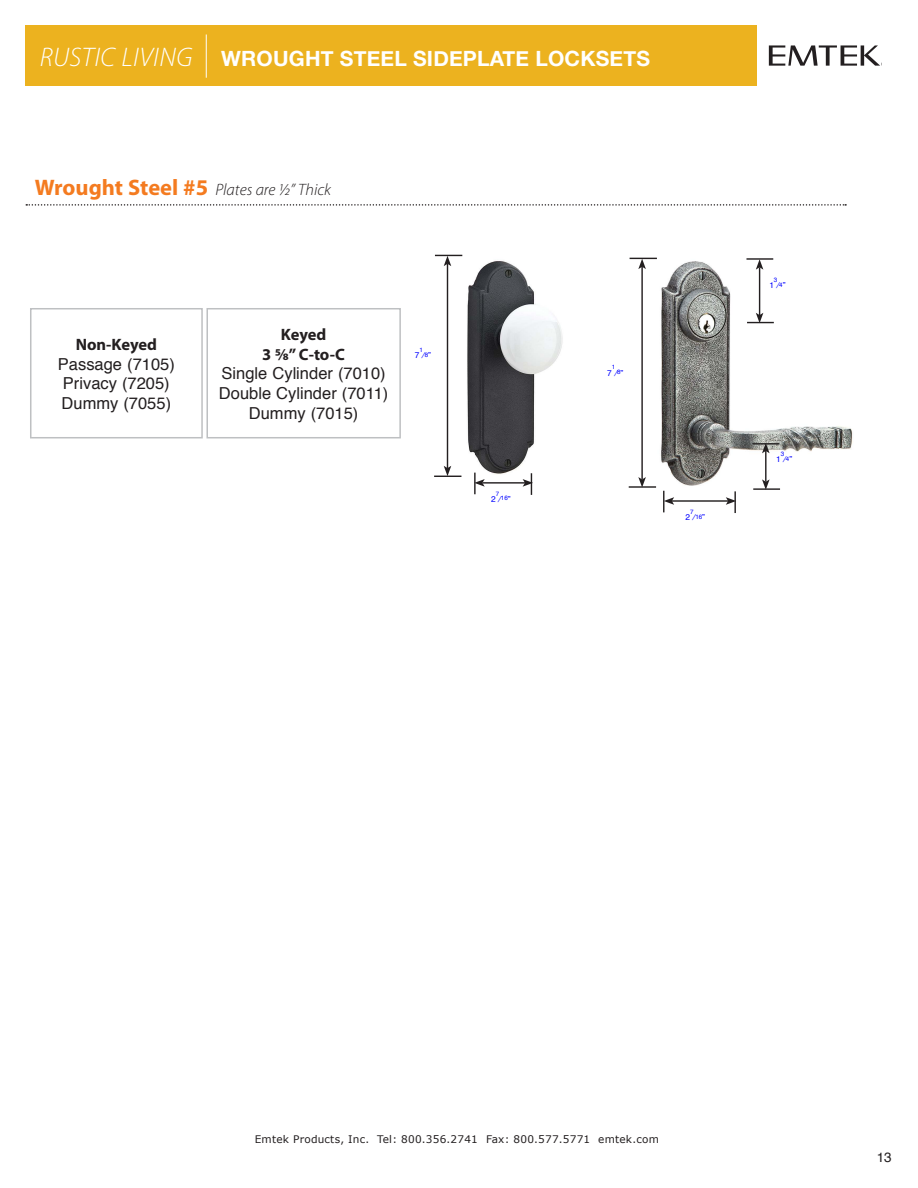
<style>
.page{position:relative;width:918px;height:1188px;background:#fff}
.page>*{position:absolute;margin:0;border:0;box-sizing:border-box;transform-origin:0 0}
.t1{font:700 21px "Helvetica Neue";letter-spacing:.01em;color:#fff}
.t2{font:16.5px/19.8px "Helvetica";color:#231f20}
.t3{font:italic 300 16.5px "Myriad Pro";color:#231f20}
.t4{font:700 16.5px/19.8px "Myriad Pro";letter-spacing:-.005em;color:#231f20;text-align:center}
.t5{font:13.5px "Helvetica";color:#231f20}
.t6{font:10.5px "Verdana";letter-spacing:.02em;color:#231f20}
.t7{font:8.25px "Helvetica";color:#00f}
.t8{font:6.3px "Helvetica";color:#00f}
.s1{font-family:"Myriad Pro";font-weight:300;font-style:italic;font-size:27px}
.s2{font-weight:700;font-style:normal;font-size:22.5px;color:#f47b20}
.s3{font-size:6.3px}
</style>
<div class="page">
<div style="left:26px;top:25px;width:731px;height:61px;background:#ecb21f"></div>
<svg style="left:26px;top:204px;width:820px;height:2px"></svg>
<svg style="left:769px;top:45px;width:113px;height:21px"></svg>
<img style="left:652px;top:257px;width:201px;height:234px">
<img style="left:455px;top:254px;width:108px;height:226px">
<hr style="left:206px;top:35px;width:1px;height:43px;background:#fff">
<div style="left:30px;top:308px;width:173px;height:130px;border:1px solid #bec0c2"></div>
<div style="left:206px;top:308px;width:195px;height:130px;border:1px solid #bec0c2"></div>
<hr style="left:447px;top:264px;width:1px;height:204px;background:#231f20">
<svg style="left:435px;top:255px;width:27px;height:11px"></svg>
<svg style="left:434px;top:466px;width:27px;height:11px"></svg>
<hr style="left:474px;top:473px;width:2px;height:21px;background:#231f20">
<hr style="left:482px;top:482px;width:43px;height:2px;background:#231f20">
<svg style="left:474px;top:479px;width:11px;height:8px"></svg>
<svg style="left:523px;top:473px;width:10px;height:22px"></svg>
<hr style="left:629px;top:486px;width:27px;height:2px;background:#231f20">
<hr style="left:641px;top:267px;width:2px;height:212px;background:#231f20">
<svg style="left:630px;top:258px;width:27px;height:11px"></svg>
<svg style="left:638px;top:477px;width:8px;height:10px"></svg>
<hr style="left:734px;top:491px;width:2px;height:22px;background:#231f20">
<hr style="left:672px;top:500px;width:56px;height:2px;background:#231f20">
<svg style="left:663px;top:491px;width:11px;height:21px"></svg>
<svg style="left:726px;top:497px;width:10px;height:8px"></svg>
<hr style="left:753px;top:443px;width:26px;height:2px;background:#231f20">
<hr style="left:753px;top:488px;width:27px;height:2px;background:#231f20">
<hr style="left:765px;top:451px;width:2px;height:31px;background:#231f20">
<svg style="left:762px;top:443px;width:8px;height:10px"></svg>
<svg style="left:762px;top:479px;width:8px;height:11px"></svg>
<hr style="left:746px;top:258px;width:27px;height:2px;background:#231f20">
<hr style="left:759px;top:267px;width:1px;height:48px;background:#231f20">
<svg style="left:756px;top:259px;width:7px;height:11px"></svg>
<svg style="left:747px;top:313px;width:27px;height:10px"></svg>
<p class="t1" style="left:40px;top:47px;width:612px"><span class="s1">RUSTIC LIVING</span> WROUGHT STEEL SIDEPLATE LOCKSETS</p>
<p class="t3" style="left:35px;top:183px;width:298px"><span class="s2">Wrought Steel #5</span> Plates are 1/2” Thick</p>
<p class="t4" style="left:76px;top:336px;width:83px">Non-Keyed</p>
<p class="t2" style="left:58px;top:355px;width:118px">Passage (7105)<br>Privacy (7205)<br>Dummy (7055)</p>
<p class="t4" style="left:262px;top:326px;width:84px">Keyed<br>3 5/8” C-to-C</p>
<p class="t2" style="left:219px;top:365px;width:171px;text-align:center">Single Cylinder (7010)<br>Double Cylinder (7011)<br>Dummy (7015)</p>
<p class="t8" style="left:419px;top:347px;width:5px">1</p>
<p class="t7" style="left:415px;top:352px;width:18px">7 ⁄<span class="s3">8</span>”</p>
<p class="t8" style="left:496px;top:491px;width:5px">7</p>
<p class="t7" style="left:491px;top:496px;width:21px">2 ⁄<span class="s3">16</span>”</p>
<p class="t8" style="left:612px;top:365px;width:5px">1</p>
<p class="t7" style="left:607px;top:370px;width:18px">7 ⁄<span class="s3">8</span>”</p>
<p class="t8" style="left:690px;top:509px;width:5px">7</p>
<p class="t7" style="left:685px;top:514px;width:21px">2 ⁄<span class="s3">16</span>”</p>
<p class="t8" style="left:774px;top:277px;width:5px">3</p>
<p class="t7" style="left:769px;top:282px;width:18px">1 ⁄<span class="s3">4</span>”</p>
<p class="t8" style="left:781px;top:452px;width:5px">3</p>
<p class="t7" style="left:776px;top:456px;width:18px">1 ⁄<span class="s3">4</span>”</p>
<p class="t6" style="left:255px;top:1135px;width:406px">Emtek Products, Inc. Tel: 800.356.2741 Fax: 800.577.5771 emtek.com</p>
<p class="t5" style="left:877px;top:1153px;width:17px">13</p>
</div>
